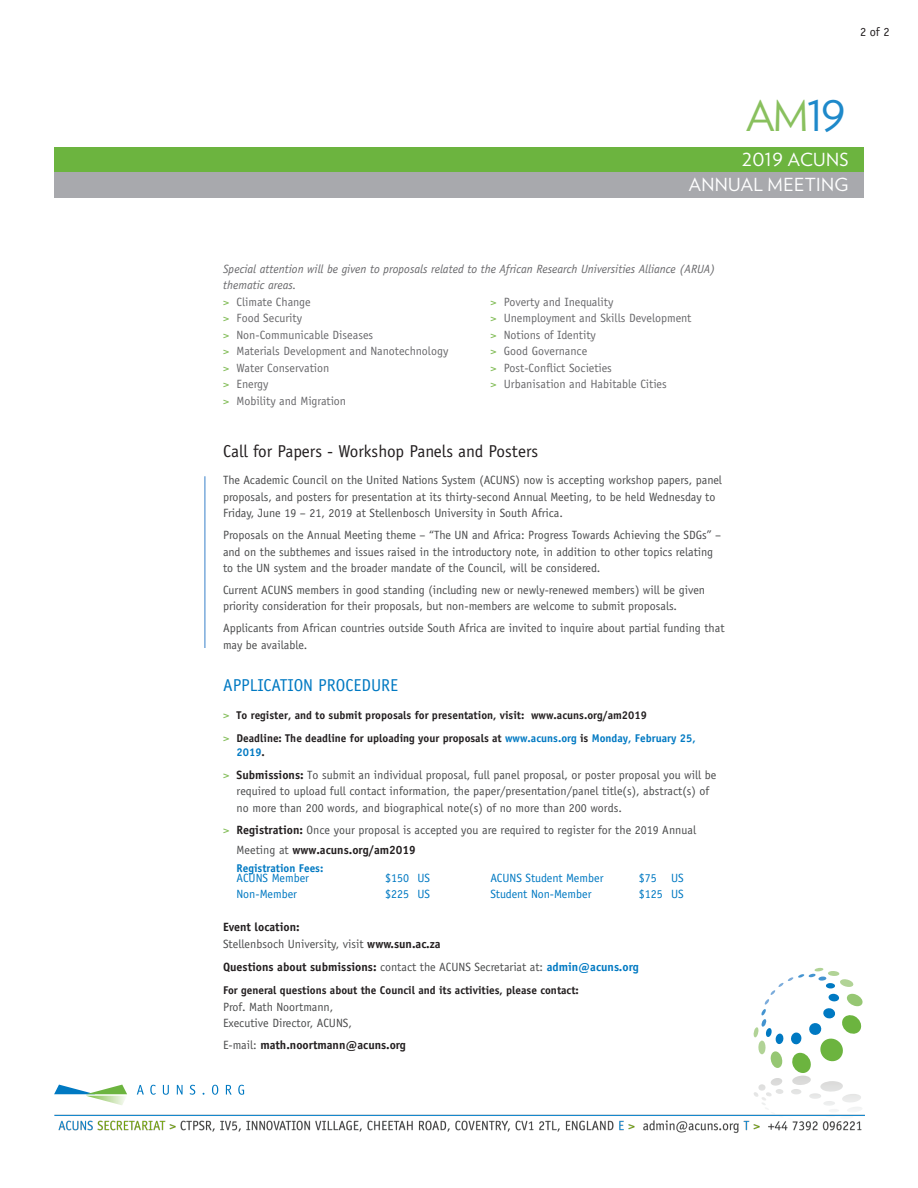
<style>
.page{position:relative;width:918px;height:1188px;background:#fff}
.page>*{position:absolute;margin:0;border:0;box-sizing:border-box;transform-origin:0 0}
.t1{font:42px "Verlag";color:#89c05e}
.t2{font:18px/25.5px "Verlag";letter-spacing:.02em;color:#fff;text-align:right}
._3_-_caps_subheading{font:17.25px "Officina Sans Std";color:#231f20}
._3_-_caps_subheading-2{font:17.25px "Officina Sans Std";color:#0079c2}
.application_details{font:12.3px "Officina Sans Std";color:#231f20}
._4_-_body_copy{font:12px/16.5px "Officina Sans Std";color:#4b4c4d}
._5_-_bold_body_copy{font:12px/16.5px "Officina Sans Std";color:#4b4c4d}
.t3{font:12px "Officina Sans Std";color:#69696c}
.t4{font:italic 12px/16.5px "Officina Sans Std";color:#69696c}
._4_-_body_copy-2{font:12px "Officina Sans Std";color:#0079c2}
._5_-_bold_body_copy-2{font:700 12px "Officina Sans Std";color:#231f20}
._5_-_bold_body_copy-3{font:700 11.25px/23.5px "Officina Sans Std";color:#231f20}
._5_-_bold_body_copy-4{font:700 11.25px "Officina Sans Std";color:#0079c2}
.s1{color:#1e89ca}
.s2{color:#81bc56}
.s3{font-weight:400;font-size:12.3px;color:#81bc56}
.s4{color:#0079c2}
.s5{color:#231f20}
.s6{font-size:12.3px;color:#81bc56}
.s7{font-weight:700;color:#231f20}
.s8{font-weight:700;color:#0079c2}
.s9{font-weight:400;color:#4b4c4d}
</style>
<div class="page">
<div style="left:54px;top:147px;width:810px;height:25px;background:#6cb43f"></div>
<div style="left:54px;top:172px;width:810px;height:26px;background:#a8a9ad"></div>
<hr style="left:204px;top:476px;width:2px;height:172px;background:#7aabdb">
<svg style="left:753px;top:968px;width:110px;height:143px"></svg>
<svg style="left:54px;top:1085px;width:73px;height:20px"></svg>
<svg style="left:137px;top:1085px;width:107px;height:10px"></svg>
<img style="left:54px;top:1114px;width:810px;height:19px">
<p class="application_details" style="left:860px;top:25px;width:31px">2 of 2</p>
<p class="t1" style="left:746px;top:85px;width:101px">AM<span class="s1">19</span></p>
<p class="t2" style="left:689px;top:145px;width:161px">2019 ACUNS<br>ANNUAL MEETING</p>
<p class="t4" style="left:223px;top:260px;width:494px">Special attention will be given to proposals related to the African Research Universities Alliance (ARUA) thematic areas.</p>
<p class="t3" style="left:223px;top:295px;width:89px"><span class="s2">&gt;</span> Climate Change</p>
<p class="t3" style="left:490px;top:295px;width:125px"><span class="s2">&gt;</span> Poverty and Inequality</p>
<p class="t3" style="left:223px;top:311px;width:81px"><span class="s2">&gt;</span> Food Security</p>
<p class="t3" style="left:490px;top:311px;width:203px"><span class="s2">&gt;</span> Unemployment and Skills Development</p>
<p class="t3" style="left:223px;top:328px;width:152px"><span class="s2">&gt;</span> Non-Communicable Diseases</p>
<p class="t3" style="left:490px;top:328px;width:107px"><span class="s2">&gt;</span> Notions of Identity</p>
<p class="t3" style="left:223px;top:344px;width:227px"><span class="s2">&gt;</span> Materials Development and Nanotechnology</p>
<p class="t3" style="left:490px;top:344px;width:98px"><span class="s2">&gt;</span> Good Governance</p>
<p class="t3" style="left:223px;top:361px;width:108px"><span class="s2">&gt;</span> Water Conservation</p>
<p class="t3" style="left:490px;top:361px;width:123px"><span class="s2">&gt;</span> Post-Conflict Societies</p>
<p class="t3" style="left:223px;top:377px;width:47px"><span class="s2">&gt;</span> Energy</p>
<p class="t3" style="left:490px;top:377px;width:178px"><span class="s2">&gt;</span> Urbanisation and Habitable Cities</p>
<p class="t3" style="left:223px;top:394px;width:125px"><span class="s2">&gt;</span> Mobility and Migration</p>
<p class="_3_-_caps_subheading" style="left:223px;top:441px;width:317px">Call for Papers - Workshop Panels and Posters</p>
<p class="_4_-_body_copy" style="left:223px;top:472px;width:501px">The Academic Council on the United Nations System (ACUNS) now is accepting workshop papers, panel proposals, and posters for presentation at its thirty-second Annual Meeting, to be held Wednesday to<br>Friday, June 19 – 21, 2019 at Stellenbosch University in South Africa.</p>
<p class="_4_-_body_copy" style="left:223px;top:527px;width:500px">Proposals on the Annual Meeting theme – “The UN and Africa: Progress Towards Achieving the SDGs” – and on the subthemes and issues raised in the introductory note, in addition to other topics relating to the UN system and the broader mandate of the Council, will be considered.</p>
<p class="_4_-_body_copy" style="left:223px;top:582px;width:484px">Current ACUNS members in good standing (including new or newly-renewed members) will be given priority consideration for their proposals, but non-members are welcome to submit proposals.</p>
<p class="_4_-_body_copy" style="left:223px;top:620px;width:503px">Applicants from African countries outside South Africa are invited to inquire about partial funding that may be available.</p>
<p class="_3_-_caps_subheading-2" style="left:223px;top:676px;width:177px">APPLICATION PROCEDURE</p>
<p class="_5_-_bold_body_copy-3" style="left:223px;top:703px;width:474px"><span class="s3">&gt;</span> To register, and to submit proposals for presentation, visit: www.acuns.org/am2019<br><span class="s3">&gt;</span> Deadline: The deadline for uploading your proposals at <span class="s4">www.acuns.org</span> is <span class="s4">Monday, February 25,</span></p>
<p class="_5_-_bold_body_copy-4" style="left:237px;top:745px;width:30px">2019<span class="s5">.</span></p>
<p class="_5_-_bold_body_copy" style="left:237px;top:766px;width:481px;text-indent:-14px"><span class="s6">&gt;</span> <span class="s7">Submissions:</span> To submit an individual proposal, full panel proposal, or poster proposal you will be required to upload full contact information, the paper/presentation/panel title(s), abstract(s) of no more than 200 words, and biographical note(s) of no more than 200 words.</p>
<p class="_5_-_bold_body_copy" style="left:237px;top:821px;width:461px;line-height:19.4px;text-indent:-14px"><span class="s6">&gt;</span> <span class="s7">Registration:</span> Once your proposal is accepted you are required to register for the 2019 Annual<br>Meeting at <span class="s7">www.acuns.org/am2019</span></p>
<p class="_5_-_bold_body_copy-4" style="left:237px;top:861px;width:88px">Registration Fees:</p>
<p class="_4_-_body_copy-2" style="left:237px;top:871px;width:74px">ACUNS Member</p>
<p class="_4_-_body_copy-2" style="left:385px;top:871px;width:46px">$150 US</p>
<p class="_4_-_body_copy-2" style="left:490px;top:871px;width:115px">ACUNS Student Member</p>
<p class="_4_-_body_copy-2" style="left:639px;top:871px;width:46px">$75 US</p>
<p class="_4_-_body_copy-2" style="left:237px;top:887px;width:62px">Non-Member</p>
<p class="_4_-_body_copy-2" style="left:385px;top:887px;width:46px">$225 US</p>
<p class="_4_-_body_copy-2" style="left:490px;top:887px;width:103px">Student Non-Member</p>
<p class="_4_-_body_copy-2" style="left:639px;top:887px;width:46px">$125 US</p>
<p class="_4_-_body_copy" style="left:223px;top:919px;width:219px"><span class="s7">Event location:<br></span>Stellenbsoch University, visit <span class="s7">www.sun.ac.za</span></p>
<p class="_4_-_body_copy" style="left:223px;top:959px;width:417px"><span class="s7">Questions about submissions:</span> contact the ACUNS Secretariat at: <span class="s8">admin@acuns.org</span></p>
<p class="_5_-_bold_body_copy-3" style="left:223px;top:978px;width:357px">For general questions about the Council and its activities, please contact:</p>
<p class="_5_-_bold_body_copy" style="left:223px;top:998px;width:130px">Prof. Math Noortmann,<br>Executive Director, ACUNS,</p>
<p class="_5_-_bold_body_copy-2" style="left:223px;top:1038px;width:184px"><span class="s9">E-mail:</span> math.noortmann@acuns.org</p>
</div>
